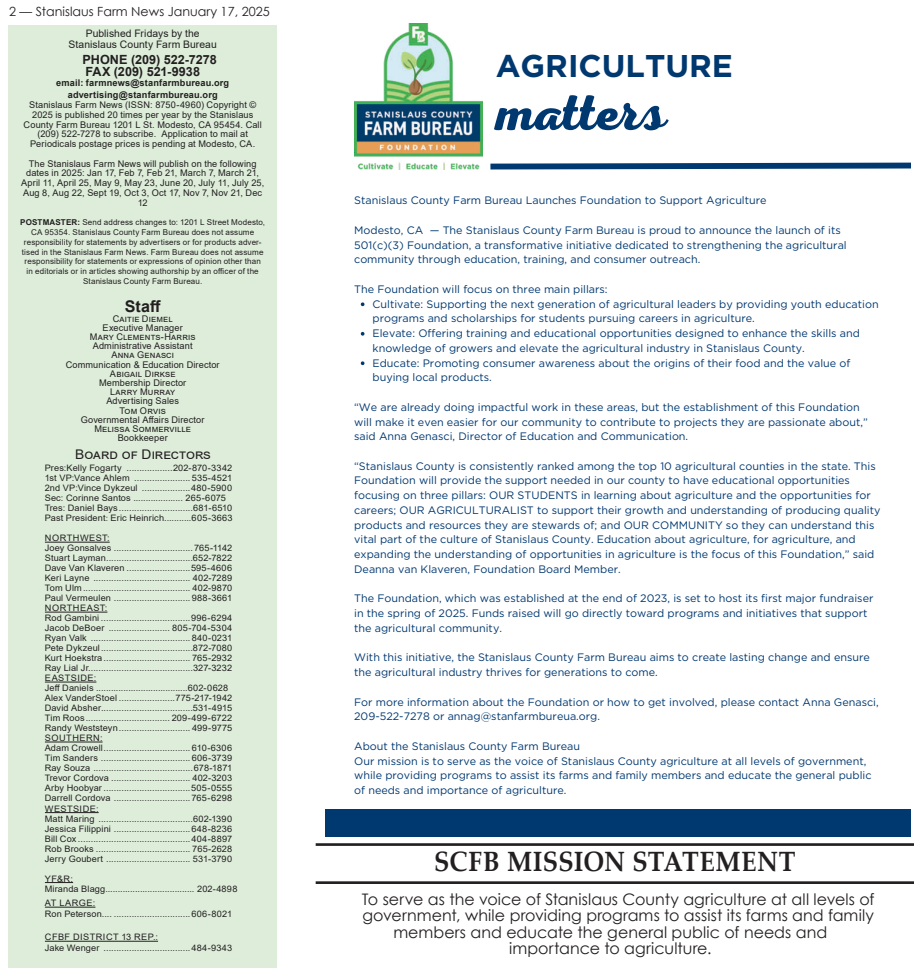
<style>
.page{position:relative;width:923px;height:977px;background:#fff}
.page>*{position:absolute;margin:0;border:0;box-sizing:border-box;transform-origin:0 0}
.t1{font:700 50.12px "Nexa Script";color:#003870}
.t2{font:700 31.38px "Gotham";color:#003870}
.t3{font:700 27.88px "Palatino Linotype";letter-spacing:.015em;color:#231f20;scale:.9 1}
.t4{font:700 16.12px "Arial";color:#231f20}
.t5{font:15.88px "Century Gothic";letter-spacing:.005em;color:#231f20}
.t6{font:13.38px "Arial";letter-spacing:.01em;color:#231f20;scale:1.04 1}
.t7{font:12.62px "Century Gothic";color:#231f20}
.t8{font:700 12.62px/12.6px "Arial";letter-spacing:.005em;color:#231f20}
.t9{font:10.75px/14.8px "Gotham";color:#003870}
.t10{font:10.38px/10.4px "Arial";letter-spacing:.005em;color:#231f20;text-align:center}
.t11{font:9.25px/9.2px "Arial";letter-spacing:.01em;color:#231f20;text-align:center}
.t12{font:700 9.25px/12.6px "Arial";letter-spacing:.015em;color:#231f20;text-align:center}
.t13{font:8.88px/10px "Arial";letter-spacing:.015em;color:#231f20;scale:1.04 1}
.t14{font:8.88px/10.6px "Arial";letter-spacing:.035em;color:#231f20;scale:1.04 1}
.t15{font:8px/9.8px "Arial";letter-spacing:.015em;color:#231f20;text-align:center}
.s1{font-weight:700}
.s2{font-size:8px}
</style>
<div class="page">
<div style="left:9px;top:26px;width:268px;height:942px;background:#ddedda"></div>
<hr style="left:315px;top:881px;width:598px;height:3px;background:#231f20">
<hr style="left:45px;top:542px;width:65px;height:1px;background:#231f20">
<hr style="left:45px;top:611px;width:62px;height:1px;background:#231f20">
<hr style="left:45px;top:681px;width:51px;height:1px;background:#231f20">
<hr style="left:45px;top:741px;width:58px;height:1px;background:#231f20">
<hr style="left:45px;top:812px;width:54px;height:1px;background:#231f20">
<svg style="left:45px;top:882px;width:28px;height:1px"></svg>
<hr style="left:45px;top:906px;width:50px;height:1px;background:#231f20">
<hr style="left:45px;top:940px;width:113px;height:1px;background:#231f20">
<hr style="left:315px;top:843px;width:598px;height:2px;background:#231f20">
<div style="left:325px;top:808px;width:585px;height:28px;background:#003870"></div>
<svg style="left:490px;top:162px;width:420px;height:8px"></svg>
<img style="left:354px;top:24px;width:128px;height:145px">
<svg style="left:361px;top:302px;width:3px;height:4px"></svg>
<svg style="left:361px;top:361px;width:3px;height:4px"></svg>
<p class="t7" style="left:9px;top:6px;width:262px">2 — Stanislaus Farm News January 17, 2025</p>
<p class="t10" style="left:69px;top:28px;width:150px">Published Fridays by the<br>Stanislaus County Farm Bureau</p>
<p class="t8" style="left:83px;top:54px;width:136px">PHONE (209) 522-7278<br>FAX (209) 521-9938</p>
<p class="t12" style="left:56px;top:77px;width:174px">email: farmnews@stanfarmbureau.org advertising@stanfarmbureau.org</p>
<p class="t11" style="left:24px;top:100px;width:240px;line-height:9.8px">Stanislaus Farm News (ISSN: 8750-4960) Copyright © 2025 is published 20 times per year by the Stanislaus County Farm Bureau 1201 L St. Modesto, CA 95454. Call (209) 522-7278 to subscribe. Application to mail at Periodicals postage prices is pending at Modesto, CA.</p>
<p class="t11" style="left:21px;top:158px;width:244px;line-height:9.8px">The Stanislaus Farm News will publish on the following dates in 2025: Jan 17, Feb 7, Feb 21, March 7, March 21, April 11, April 25, May 9, May 23, June 20, July 11, July 25, Aug 8, Aug 22, Sept 19, Oct 3, Oct 17, Nov 7, Nov 21, Dec 12</p>
<p class="t15" style="left:20px;top:218px;width:246px"><span class="s1">POSTMASTER:</span> Send address changes to: 1201 L Street Modesto, CA 95354. Stanislaus County Farm Bureau does not assume responsibility for statements by advertisers or for products adver&shy;tised in the Stanislaus Farm News. Farm Bureau does not assume responsibility for statements or expressions of opinion other than<br>in editorials or in articles showing authorship by an oÌｨcer of the Stanislaus County Farm Bureau.</p>
<h3 class="t4" style="left:125px;top:295px;width:37px">Staff</h3>
<p class="t11" style="left:66px;top:313px;width:155px">Caitie Diemel<br>Executive Manager<br>Mary Clements-Harris<br>Administrative Assistant<br>Anna Genasci<br>Communication &amp; Education Director<br>Abigail Dirkse<br>Membership Director<br>Larry Murray<br>Advertising Sales<br>Tom Orvis<br>Governmental Affairs Director<br>Melissa Sommerville<br>Bookkeeper</p>
<p class="t6" style="left:75px;top:445px;width:132px">Board of Directors</p>
<p class="t13" style="left:45px;top:463px;width:182px">Pres:Kelly Fogarty ..................202-870-3342<br>1st VP:Vance Ahlem ......................535-4521<br>2nd VP:Vince Dykzeul ...................480-5900<br>Sec: Corinne Santos .................... 265-6075<br>Tres: Daniel Bays .............................681-6510<br>Past President<span class="s2">:</span> Eric Heinrich...........605-3663</p>
<p class="t13" style="left:45px;top:533px;width:182px">NORTHWEST:<br>Joey Gonsalves ...............................765-1142<br>Stuart Layman..................................652-7822<br>Dave Van Klaveren .........................595-4606<br>Keri Layne ...................................... 402-7289<br>Tom Ulm.......................................... 402-9870<br>Paul Vermeulen ..............................988-3661<br>NORTHEAST:<br>Rod Gambini ...................................996-6294<br>Jacob DeBoer ........................ 805-704-5304<br>Ryan Valk ....................................... 840-0231<br>Pete Dykzeul....................................872-7080<br>Kurt Hoekstra.................................. 765-2932<br>Ray Lial Jr.........................................327-3232<br>EASTSIDE:<br>Jeff Daniels .....................................602-0628<br>Alex VanderStoel ......................775-217-1942<br>David Absher....................................531-4915<br>Tim Roos................................. 209-499-6722<br>Randy Weststeyn............................ 499-9775<br>SOUTHERN:<br>Adam Crowell.................................. 610-6306<br>Tim Sanders ................................... 606-3739<br>Ray Souza .......................................678-1871<br>Trevor Cordova ............................... 402-3203<br>Arby Hoobyar ..................................505-0555<br>Darrell Cordova ..............................765-6298<br>WESTSIDE:<br>Matt Maring .....................................602-1390<br>Jessica Filippini ..............................648-8236<br>Bill Cox ............................................404-8897<br>Rob Brooks ..................................... 765-2628<br>Jerry Goubert ................................. 531-3790</p>
<p class="t13" style="left:45px;top:873px;width:187px">YF&amp;R:<br>Miranda Blagg.................................... 202-4898</p>
<p class="t13" style="left:45px;top:897px;width:182px;line-height:10.6px">AT LARGE:<br>Ron Peterson.... ..............................606-8021</p>
<p class="t14" style="left:45px;top:931px;width:182px">CFBF DISTRICT 13 REP.:<br>Jake Wenger ..................................484-9343</p>
<h2 class="t2" style="left:496px;top:46px;width:239px">AGRICULTURE</h2>
<h1 class="t1" style="left:496px;top:83px;width:171px">matters</h1>
<p class="t9" style="left:354px;top:193px;width:414px">Stanislaus County Farm Bureau Launches Foundation to Support Agriculture</p>
<p class="t9" style="left:354px;top:222px;width:494px">Modesto, CA — The Stanislaus County Farm Bureau is proud to announce the launch of its<br>501(c)(3) Foundation, a transformative initiative dedicated to strengthening the agricultural community through education, training, and consumer outreach.</p>
<p class="t9" style="left:372px;top:281px;width:507px;text-indent:-18px">The Foundation will focus on three main pillars:<br>Cultivate: Supporting the next generation of agricultural leaders by providing youth education programs and scholarships for students pursuing careers in agriculture.<br>Elevate: Offering training and educational opportunities designed to enhance the skills and knowledge of growers and elevate the agricultural industry in Stanislaus County.<br>Educate: Promoting consumer awareness about the origins of their food and the value of buying local products.</p>
<p class="t9" style="left:354px;top:399px;width:515px">“We are already doing impactful work in these areas, but the establishment of this Foundation will make it even easier for our community to contribute to projects they are passionate about,” said Anna Genasci, Director of Education and Communication.</p>
<p class="t9" style="left:354px;top:458px;width:528px">“Stanislaus County is consistently ranked among the top 10 agricultural counties in the state. This Foundation will provide the support needed in our county to have educational opportunities focusing on three pillars: OUR STUDENTS in learning about agriculture and the opportunities for careers; OUR AGRICULTURALIST to support their growth and understanding of producing quality products and resources they are stewards of; and OUR COMMUNITY so they can understand this vital part of the culture of Stanislaus County. Education about agriculture, for agriculture, and expanding the understanding of opportunities in agriculture is the focus of this Foundation,” said Deanna van Klaveren, Foundation Board Member.</p>
<p class="t9" style="left:354px;top:591px;width:521px">The Foundation, which was established at the end of 2023, is set to host its first major fundraiser in the spring of 2025. Funds raised will go directly toward programs and initiatives that support the agricultural community.</p>
<p class="t9" style="left:354px;top:650px;width:517px">With this initiative, the Stanislaus County Farm Bureau aims to create lasting change and ensure the agricultural industry thrives for generations to come.</p>
<p class="t9" style="left:354px;top:694px;width:526px">For more information about the Foundation or how to get involved, please contact Anna Genasci,<br>209-522-7278 or annag@stanfarmbureua.org.</p>
<p class="t9" style="left:354px;top:738px;width:519px">About the Stanislaus County Farm Bureau<br>Our mission is to serve as the voice of Stanislaus County agriculture at all levels of government, while providing programs to assist its farms and family members and educate the general public of needs and importance of agriculture.</p>
<h3 class="t3" style="left:434px;top:850px;width:403px">SCFB MISSION STATEMENT</h3>
<h3 class="t5" style="left:362px;top:892px;width:514px">To serve as the voice of Stanislaus County agriculture at all levels of</h3>
<h3 class="t5" style="left:362px;top:909px;width:513px">government, while providing programs to assist its farms and family</h3>
<h3 class="t5" style="left:393px;top:925px;width:435px">members and educate the general public of needs and</h3>
<h3 class="t5" style="left:509px;top:942px;width:204px">importance to agriculture.</h3>
</div>
